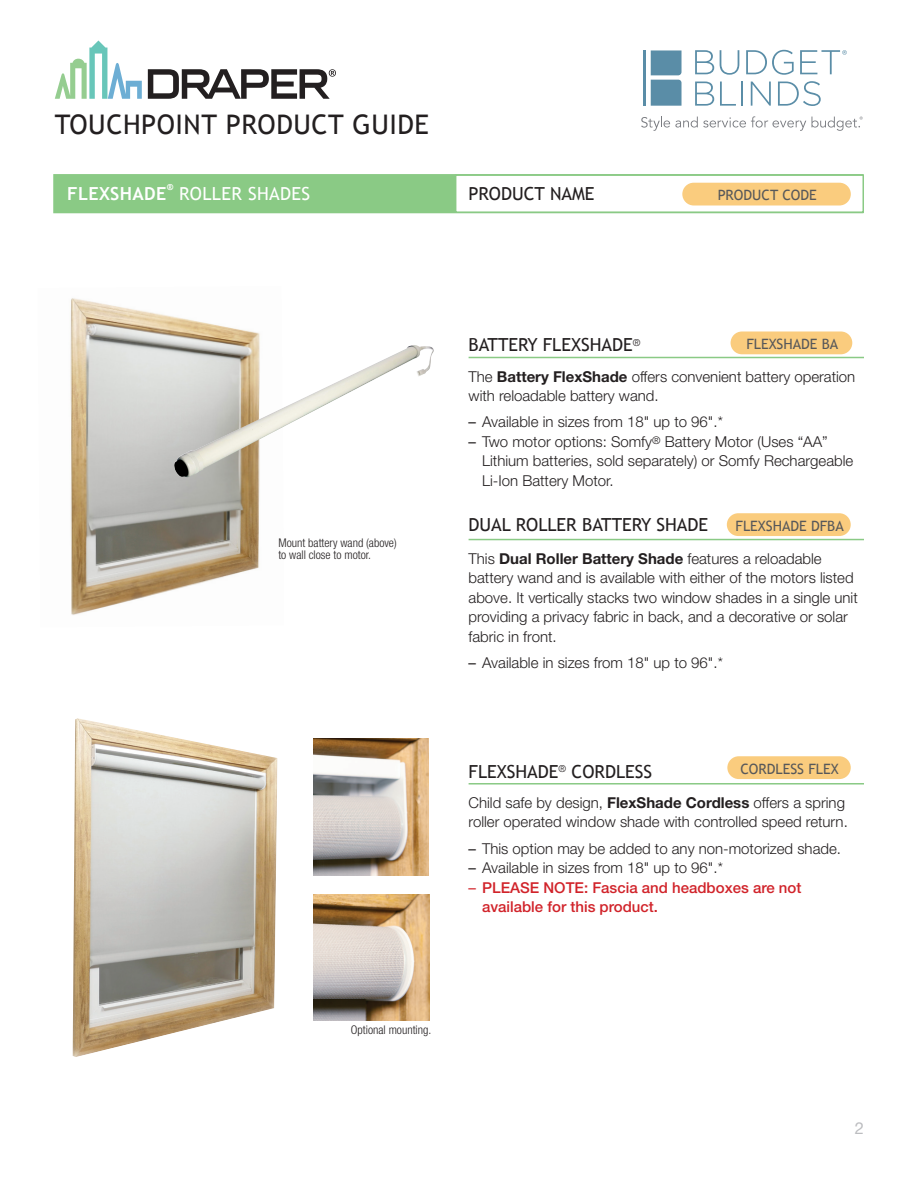
<style>
.page{position:relative;width:918px;height:1188px;background:#fff}
.page>*{position:absolute;margin:0;border:0;box-sizing:border-box;transform-origin:0 0}
.t1{font:27px "Trebuchet MS";letter-spacing:.02em;color:#231f20}
.SMALL_HEADER{font:18px "Trebuchet MS";color:#231f20}
.BODY_COPY_2{font:18px "Trebuchet MS";color:#231f20}
.t2{font:18px "Trebuchet MS";letter-spacing:.02em;color:#fff}
.t3{font:700 18px "Trebuchet MS";letter-spacing:.02em;color:#fff}
.t4{font:16.5px "Helvetica Neue LT Std";color:#bcbdc0}
.BODY_COPY_2-2{font:300 15px/19.5px "Helvetica Neue LT Std";color:#231f20}
.t5{font:500 15px/19.5px "Helvetica Neue LT Std";color:#d1232a}
.Page_Headings{font:14.25px "Trebuchet MS";color:#57585a}
.BELOW_PHOTO{font:300 condensed 12px/12px "Helvetica Neue LT Std";color:#231f20}
.t6{font:700 9px "Trebuchet MS";color:#fff}
.s1{font-weight:700}
.s2{font-weight:400}
</style>
<div class="page">
<img style="left:73px;top:718px;width:205px;height:339px">
<img style="left:314px;top:739px;width:115px;height:136px">
<img style="left:314px;top:894px;width:116px;height:127px">
<div style="left:53px;top:174px;width:810px;height:39px;background:#8aca85"></div>
<div style="left:455px;top:174px;width:409px;height:39px;background:#fff;border:2px solid #8aca85"></div>
<svg style="left:55px;top:41px;width:87px;height:58px"></svg>
<svg style="left:148px;top:69px;width:188px;height:30px"></svg>
<svg style="left:695px;top:50px;width:19px;height:24px"></svg>
<svg style="left:720px;top:50px;width:19px;height:25px"></svg>
<svg style="left:746px;top:50px;width:48px;height:25px"></svg>
<svg style="left:695px;top:82px;width:19px;height:24px"></svg>
<svg style="left:720px;top:82px;width:16px;height:24px"></svg>
<svg style="left:742px;top:82px;width:1px;height:24px"></svg>
<svg style="left:751px;top:82px;width:20px;height:24px"></svg>
<svg style="left:778px;top:81px;width:43px;height:25px"></svg>
<svg style="left:800px;top:50px;width:47px;height:24px"></svg>
<hr style="left:643px;top:50px;width:3px;height:56px;background:#5a8da7">
<svg style="left:651px;top:50px;width:31px;height:56px;background:#6b99b0"></svg>
<svg style="left:641px;top:116px;width:222px;height:15px"></svg>
<hr style="left:469px;top:357px;width:395px;height:1px;background:#8aca85">
<hr style="left:469px;top:539px;width:395px;height:1px;background:#8aca85">
<hr style="left:469px;top:783px;width:395px;height:2px;background:#8aca85">
<img style="left:70px;top:298px;width:190px;height:317px">
<img style="left:174px;top:345px;width:260px;height:132px">
<div style="left:682px;top:183px;width:169px;height:23px;background:#facc7e;border-radius:11px"></div>
<div style="left:731px;top:332px;width:121px;height:22px;background:#facc7e;border-radius:11px"></div>
<div style="left:727px;top:756px;width:124px;height:23px;background:#facc7e;border-radius:11px"></div>
<div style="left:727px;top:513px;width:124px;height:23px;background:#facc7e;border-radius:11px"></div>
<h1 class="t1" style="left:55px;top:109px;width:376px">TOUCHPOINT PRODUCT GUIDE</h1>
<p class="t3" style="left:67px;top:182px;width:101px">FLEXSHADE</p>
<p class="t6" style="left:167px;top:181px;width:8px">®</p>
<p class="t2" style="left:179px;top:183px;width:133px">ROLLER SHADES</p>
<p class="SMALL_HEADER" style="left:468px;top:183px;width:128px">PRODUCT NAME</p>
<p class="Page_Headings" style="left:718px;top:187px;width:101px">PRODUCT CODE</p>
<p class="BELOW_PHOTO" style="left:278px;top:537px;width:120px">Mount battery wand (above) to wall close to motor.</p>
<p class="SMALL_HEADER" style="left:469px;top:334px;width:173px">BATTERY FLEXSHADE<sup>®</sup></p>
<p class="BODY_COPY_2-2" style="left:469px;top:366px;width:388px">The <span class="s1">Battery FlexShade</span> offers convenient battery operation with reloadable battery wand.</p>
<p class="BODY_COPY_2-2" style="left:469px;top:412px;width:256px"><span class="s2">–</span> Available in sizes from 18" up to 96".*</p>
<p class="BODY_COPY_2-2" style="left:482px;top:432px;width:373px;text-indent:-14px"><span class="s2">–</span> Two motor options: Somfy<sup>®</sup> Battery Motor (Uses “AA”<br>Lithium batteries, sold separately) or Somfy Rechargeable<br>Li-Ion Battery Motor.</p>
<p class="SMALL_HEADER" style="left:469px;top:514px;width:241px">DUAL ROLLER BATTERY SHADE</p>
<p class="BODY_COPY_2-2" style="left:469px;top:548px;width:391px">This <span class="s1">Dual Roller Battery Shade</span> features a reloadable battery wand and is available with either of the motors listed above. It vertically stacks two window shades in a single unit providing a privacy fabric in back, and a decorative or solar fabric in front.</p>
<p class="BODY_COPY_2-2" style="left:469px;top:653px;width:256px"><span class="s2">–</span> Available in sizes from 18" up to 96".*</p>
<p class="Page_Headings" style="left:746px;top:335px;width:93px">FLEXSHADE BA</p>
<p class="Page_Headings" style="left:736px;top:517px;width:110px">FLEXSHADE DFBA</p>
<p class="Page_Headings" style="left:740px;top:760px;width:100px">CORDLESS FLEX</p>
<p class="BODY_COPY_2" style="left:469px;top:761px;width:185px">FLEXSHADE<sup>®</sup> CORDLESS</p>
<p class="BODY_COPY_2-2" style="left:469px;top:793px;width:381px">Child safe by design, <span class="s1">FlexShade Cordless</span> offers a spring roller operated window shade with controlled speed return.</p>
<p class="BODY_COPY_2-2" style="left:469px;top:838px;width:374px"><span class="s2">–</span> This option may be added to any non-motorized shade.</p>
<p class="BODY_COPY_2-2" style="left:469px;top:858px;width:256px"><span class="s2">–</span> Available in sizes from 18" up to 96".*</p>
<p class="t5" style="left:482px;top:877px;width:321px;text-indent:-14px"><span class="s2">–</span> PLEASE NOTE: Fascia and headboxes are not available for this product.</p>
<p class="BELOW_PHOTO" style="left:351px;top:1023px;width:82px">Optional mounting.</p>
<p class="t4" style="left:855px;top:1118px;width:11px">2</p>
</div>
